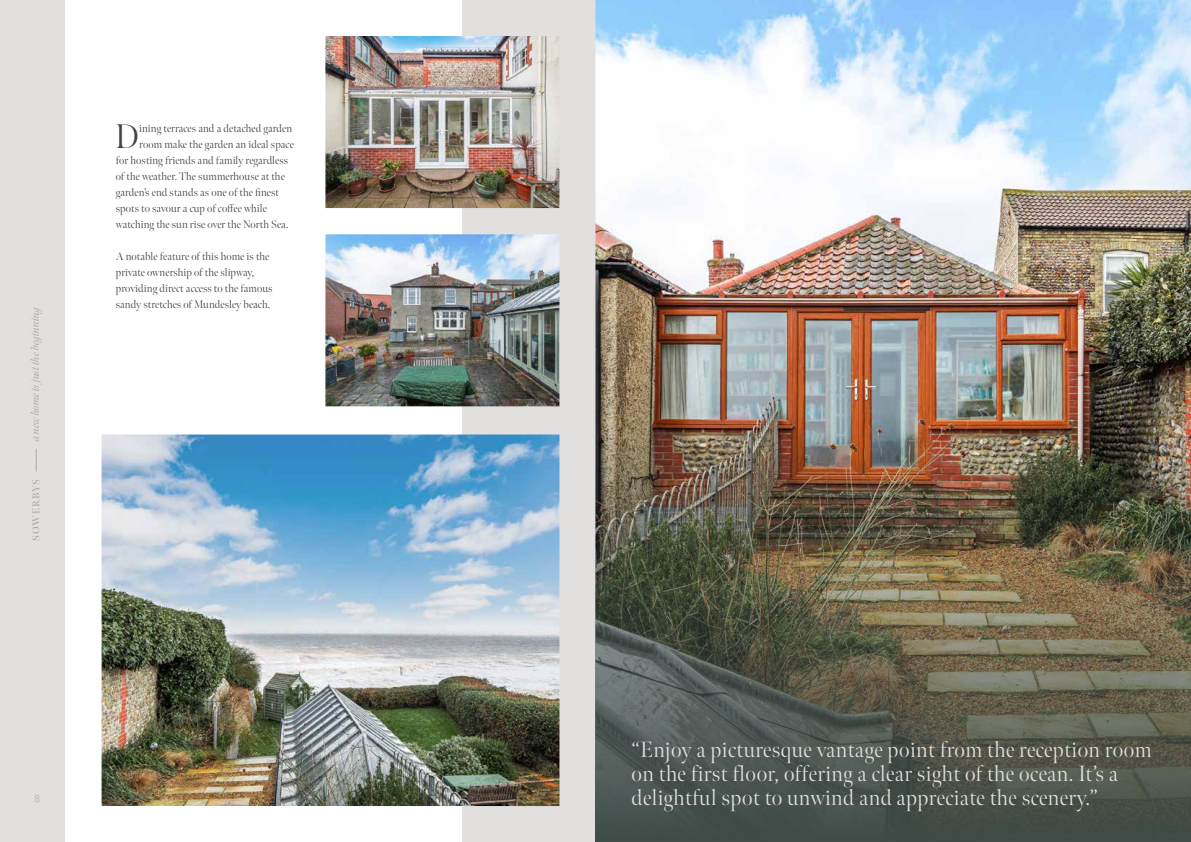
<style>
.page{position:relative;width:1191px;height:842px;background:#fff}
.page>*{position:absolute;margin:0;border:0;box-sizing:border-box;transform-origin:0 0}
.t1{font:300 34px "Meno Banner";color:#434141}
.t2{font:300 22px/24px "Meno Banner";letter-spacing:.02em;color:#e1dfde}
.t3{font:300 11px/16px "Meno Banner";letter-spacing:.01em;color:#434141}
.t4{font:italic 11px "Meno Banner";letter-spacing:-.01em;color:#ada8a0}
.t5{font:600 10px "Meno Banner";letter-spacing:.08em;color:#ada8a0}
.t6{font:300 10px "Quasimoda";color:#ada8a0}
</style>
<div class="page">
<div style="left:0;top:0;width:595px;height:842px;background:#e2e0df"></div>
<svg style="left:36px;top:449px;width:1px;height:22px"></svg>
<div style="left:65px;top:0;width:397px;height:842px;background:#fff"></div>
<img style="left:102px;top:434px;width:457px;height:372px">
<img style="left:595px;top:0;width:596px;height:434px">
<img style="left:595px;top:434px;width:596px;height:408px">
<img style="left:325px;top:36px;width:234px;height:172px">
<img style="left:325px;top:234px;width:234px;height:172px">
<p class="t4" style="left:29px;top:441px;width:138px;rotate:-90deg">a new home is just the beginning</p>
<p class="t5" style="left:30px;top:541px;width:63px;rotate:-90deg">SOWERBYS</p>
<h1 class="t1" style="left:115px;top:116px;width:25px">D</h1>
<p class="t3" style="left:139px;top:121px;width:154px">ining terraces and a detached garden</p>
<p class="t3" style="left:139px;top:137px;width:156px">room make the garden an ideal space</p>
<p class="t3" style="left:116px;top:153px;width:174px">for hosting friends and family regardless</p>
<p class="t3" style="left:116px;top:169px;width:170px">of the weather. The summerhouse at the</p>
<p class="t3" style="left:116px;top:185px;width:165px">garden’s end stands as one of the finest</p>
<p class="t3" style="left:116px;top:201px;width:153px">spots to savour a cup of coffee while</p>
<p class="t3" style="left:116px;top:217px;width:174px">watching the sun rise over the North Sea.</p>
<p class="t3" style="left:116px;top:249px;width:158px">A notable feature of this home is the private ownership of the slipway, providing direct access to the famous sandy stretches of Mundesley beach.</p>
<p class="t6" style="left:35px;top:791px;width:7px">8</p>
<h2 class="t2" style="left:631px;top:737px;width:522px">“Enjoy a picturesque vantage point from the reception room on the first floor, offering a clear sight of the ocean. It’s a delightful spot to unwind and appreciate the scenery.”</h2>
</div>
